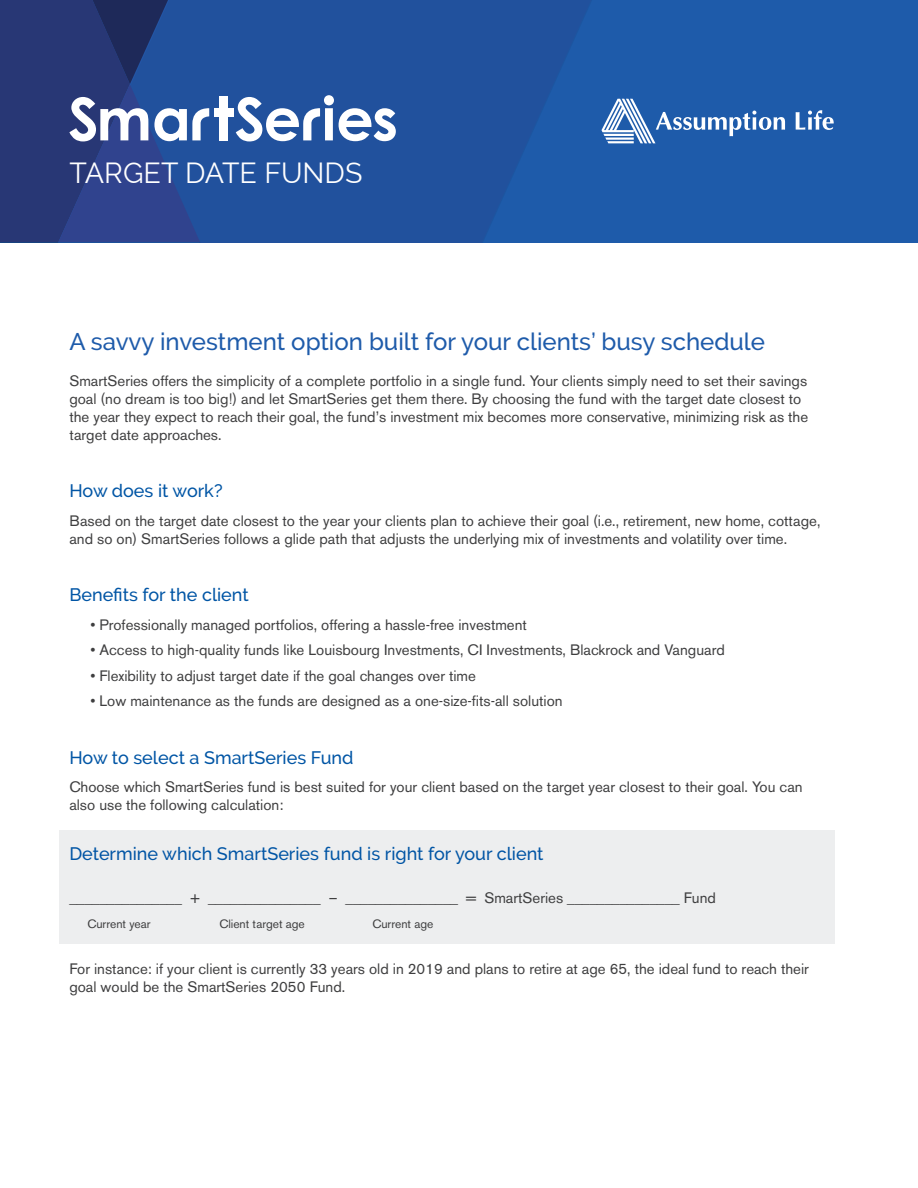
<style>
.page{position:relative;width:918px;height:1188px;background:#fff}
.page>*{position:absolute;margin:0;border:0;box-sizing:border-box;transform-origin:0 0}
.t1{font:28.5px "Raleway";color:#fff}
.t2{font:500 24px "Raleway";color:#1e5baa}
.t3{font:500 18px "Raleway";color:#0155a5}
.t4{font:15px/18px "Akzidenz Grotesk BE";color:#3e3e3f}
.t5{font:12px "Akzidenz Grotesk BE";color:#3e3e3f}
</style>
<div class="page">
<div style="left:59px;top:830px;width:776px;height:113px;background:#edeeef"></div>
<div style="left:0;top:0;width:918px;height:242px;background:#1e5baa"></div>
<svg style="left:396px;top:0;width:260px;height:242px;fill:#21519d"></svg>
<svg style="left:601px;top:99px;width:233px;height:44px"></svg>
<svg style="left:0;top:0;width:396px;height:242px"></svg>
<h1 class="t1" style="left:69px;top:156px;width:295px">TARGET DATE FUNDS</h1>
<h2 class="t2" style="left:69px;top:327px;width:697px">A savvy investment option built for your clients’ busy schedule</h2>
<p class="t4" style="left:69px;top:371px;width:740px">SmartSeries offers the simplicity of a complete portfolio in a single fund. Your clients simply need to set their savings goal (no dream is too big!) and let SmartSeries get them there. By choosing the fund with the target date closest to the year they expect to reach their goal, the fund’s investment mix becomes more conservative, minimizing risk as the target date approaches.</p>
<p class="t3" style="left:69px;top:480px;width:155px">How does it work?</p>
<p class="t4" style="left:69px;top:511px;width:753px">Based on the target date closest to the year your clients plan to achieve their goal (i.e., retirement, new home, cottage, and so on) SmartSeries follows a glide path that adjusts the underlying mix of investments and volatility over time.</p>
<p class="t3" style="left:69px;top:585px;width:181px">Benefits for the client</p>
<p class="t4" style="left:90px;top:616px;width:438px">• Professionally managed portfolios, offering a hassle-free investment</p>
<p class="t4" style="left:90px;top:641px;width:636px">• Access to high-quality funds like Louisbourg Investments, CI Investments, Blackrock and Vanguard</p>
<p class="t4" style="left:90px;top:667px;width:387px">• Flexibility to adjust target date if the goal changes over time</p>
<p class="t4" style="left:90px;top:692px;width:474px">• Low maintenance as the funds are designed as a one-size-fits-all solution</p>
<p class="t3" style="left:69px;top:747px;width:286px">How to select a SmartSeries Fund</p>
<p class="t4" style="left:69px;top:778px;width:735px">Choose which SmartSeries fund is best suited for your client based on the target year closest to their goal. You can also use the following calculation:</p>
<p class="t3" style="left:69px;top:844px;width:476px">Determine which SmartSeries fund is right for your client</p>
<p class="t4" style="left:69px;top:889px;width:648px">_______________ + _______________ – _______________ = SmartSeries _______________ Fund</p>
<p class="t5" style="left:87px;top:917px;width:65px">Current year</p>
<p class="t5" style="left:219px;top:917px;width:87px">Client target age</p>
<p class="t5" style="left:372px;top:917px;width:63px">Current age</p>
<p class="t4" style="left:69px;top:960px;width:741px">For instance: if your client is currently 33 years old in 2019 and plans to retire at age 65, the ideal fund to reach their goal would be the SmartSeries 2050 Fund.</p>
</div>
